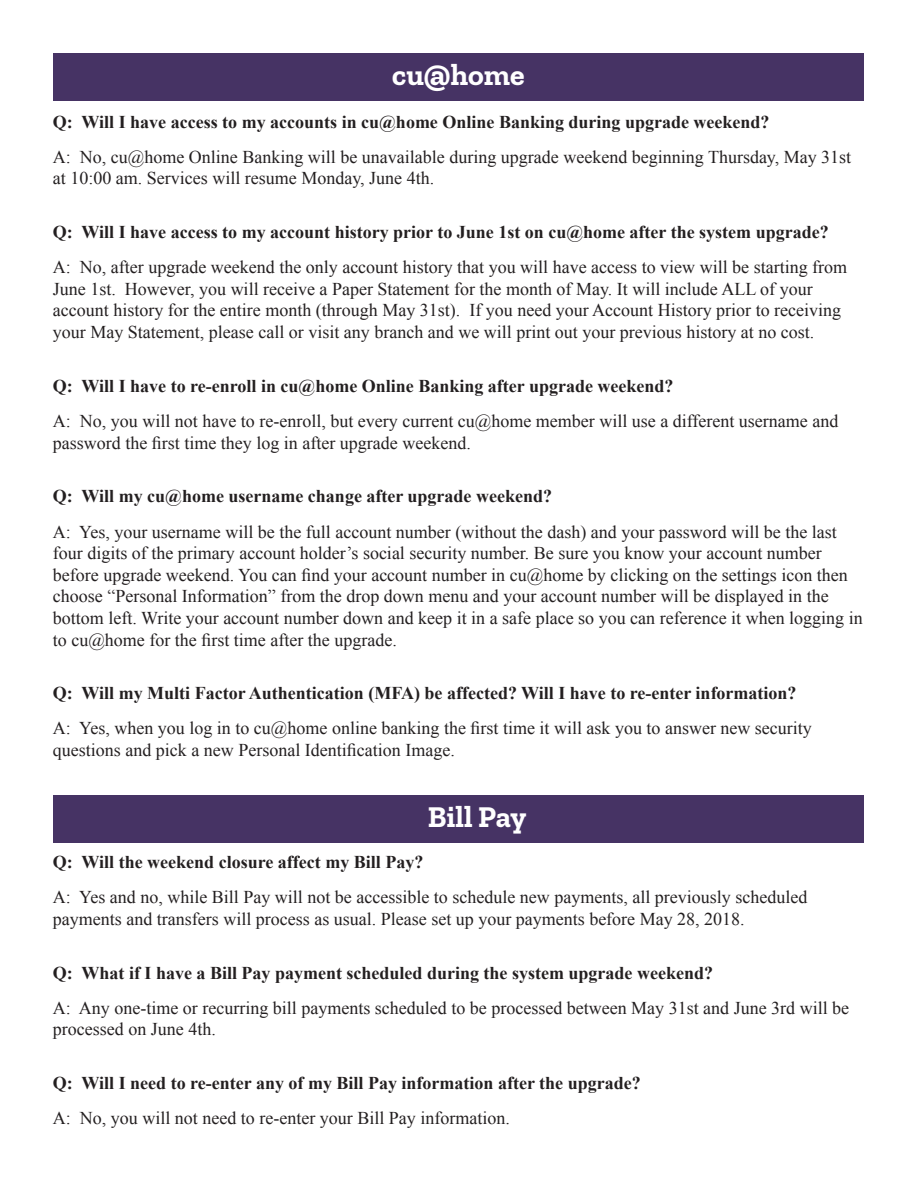
<style>
.page{position:relative;width:918px;height:1188px;background:#fff}
.page>*{position:absolute;margin:0;border:0;box-sizing:border-box;transform-origin:0 0}
.t1{font:700 30px "Zilla Slab";color:#fff}
.t2{font:18px/21.6px "Times New Roman";color:#231f20}
.t3{font:700 18px "Times New Roman";color:#231f20}
</style>
<div class="page">
<div style="left:54px;top:53px;width:810px;height:48px;background:#463364"></div>
<div style="left:54px;top:795px;width:810px;height:48px;background:#463364"></div>
<h1 class="t1" style="left:392px;top:57px;width:134px">cu@home</h1>
<p class="t3" style="left:53px;top:109px;width:718px">Q: Will I have access to my accounts in cu@home Online Banking during upgrade weekend?</p>
<p class="t2" style="left:53px;top:146px;width:800px">A: No, cu@home Online Banking will be unavailable during upgrade weekend beginning Thursday, May 31st at 10:00 am. Services will resume Monday, June 4th.</p>
<p class="t3" style="left:53px;top:220px;width:777px">Q: Will I have access to my account history prior to June 1st on cu@home after the system upgrade?</p>
<p class="t2" style="left:53px;top:256px;width:796px">A: No, after upgrade weekend the only account history that you will have access to view will be starting from June 1st. However, you will receive a Paper Statement for the month of May. It will include ALL of your account history for the entire month (through May 31st). If you need your Account History prior to receiving your May Statement, please call or visit any branch and we will print out your previous history at no cost.</p>
<p class="t3" style="left:53px;top:373px;width:622px">Q: Will I have to re-enroll in cu@home Online Banking after upgrade weekend?</p>
<p class="t2" style="left:53px;top:410px;width:787px">A: No, you will not have to re-enroll, but every current cu@home member will use a different username and password the first time they log in after upgrade weekend.</p>
<p class="t3" style="left:53px;top:484px;width:501px">Q: Will my cu@home username change after upgrade weekend?</p>
<p class="t2" style="left:53px;top:520px;width:811px">A: Yes, your username will be the full account number (without the dash) and your password will be the last four digits of the primary account holder’s social security number. Be sure you know your account number before upgrade weekend. You can find your account number in cu@home by clicking on the settings icon then choose “Personal Information” from the drop down menu and your account number will be displayed in the bottom left. Write your account number down and keep it in a safe place so you can reference it when logging in to cu@home for the first time after the upgrade.</p>
<p class="t3" style="left:53px;top:681px;width:745px">Q: Will my Multi Factor Authentication (MFA) be affected? Will I have to re-enter information?</p>
<p class="t2" style="left:53px;top:717px;width:761px">A: Yes, when you log in to cu@home online banking the first time it will ask you to answer new security questions and pick a new Personal Identification Image.</p>
<h1 class="t1" style="left:428px;top:799px;width:100px">Bill Pay</h1>
<p class="t3" style="left:53px;top:850px;width:372px">Q: Will the weekend closure affect my Bill Pay?</p>
<p class="t2" style="left:53px;top:886px;width:756px">A: Yes and no, while Bill Pay will not be accessible to schedule new payments, all previously scheduled payments and transfers will process as usual. Please set up your payments before May 28, 2018.</p>
<p class="t3" style="left:53px;top:960px;width:662px">Q: What if I have a Bill Pay payment scheduled during the system upgrade weekend?</p>
<p class="t2" style="left:53px;top:997px;width:798px">A: Any one-time or recurring bill payments scheduled to be processed between May 31st and June 3rd will be processed on June 4th.</p>
<p class="t3" style="left:53px;top:1071px;width:589px">Q: Will I need to re-enter any of my Bill Pay information after the upgrade?</p>
<p class="t2" style="left:53px;top:1107px;width:458px">A: No, you will not need to re-enter your Bill Pay information.</p>
</div>
